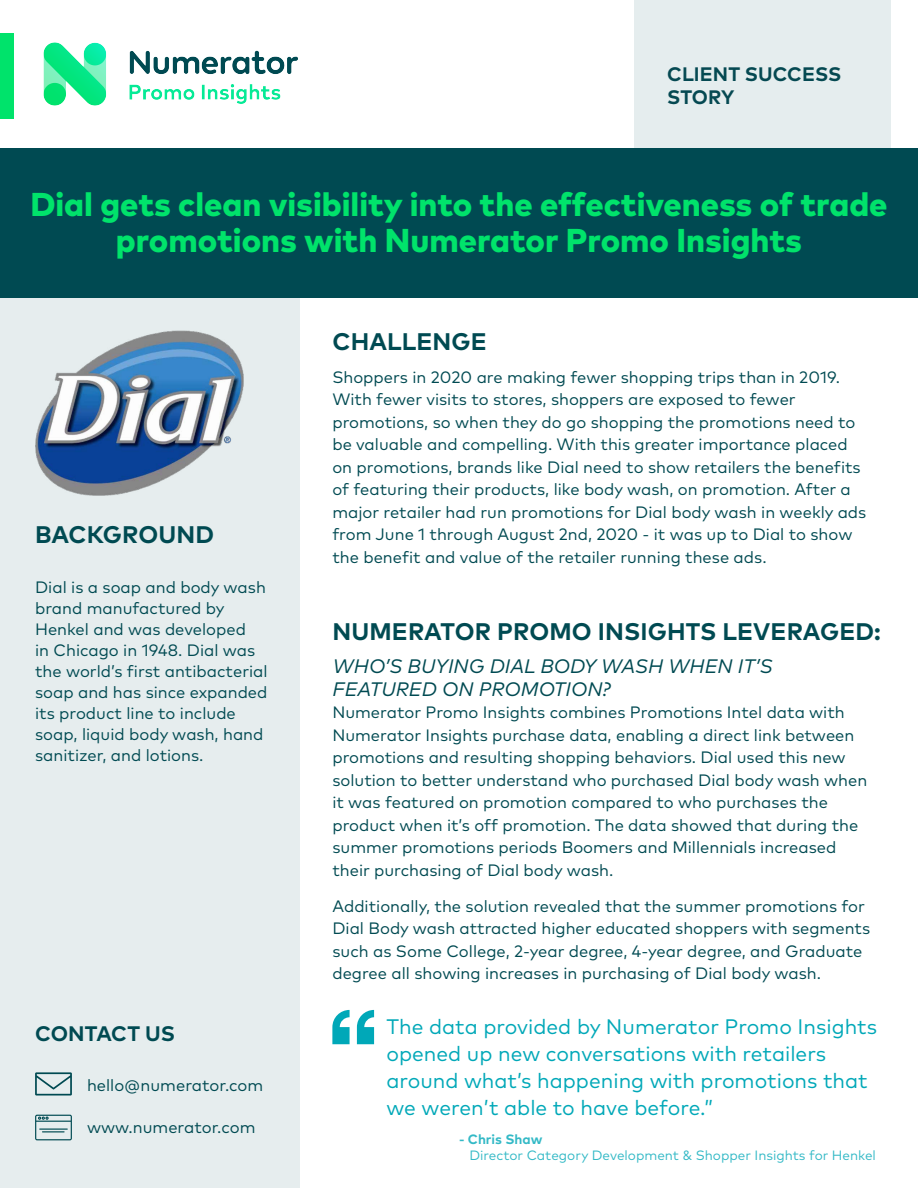
<style>
.page{position:relative;width:918px;height:1188px;background:#fff}
.page>*{position:absolute;margin:0;border:0;box-sizing:border-box;transform-origin:0 0}
.t1{font:800 33px/36px "Mark Pro";color:#00e36b;text-align:center}
.t2{font:700 24px "Mark Pro";letter-spacing:.005em;color:#004a52}
.t3{font:21px/27px "Mark Pro";color:#00a8b8}
.t4{font:700 21px "Mark Pro";letter-spacing:.005em;color:#004a52}
.t5{font:italic 19.5px/22.5px "Mark Pro";letter-spacing:.005em;color:#004a52}
.t6{font:700 19.5px/23.4px "Mark Pro";letter-spacing:.005em;color:#054952}
.t7{font:16.5px/22.5px "Mark Pro";color:#004a52}
.t8{font:13.5px "Mark Pro";color:#00a8b8}
.t9{font:700 13.5px "Mark Pro";color:#00a8b8}
</style>
<div class="page">
<div style="left:0;top:256px;width:300px;height:932px;background:#e6edee"></div>
<img style="left:35px;top:331px;width:209px;height:164px">
<div style="left:634px;top:0;width:257px;height:163px;background:#e5edee"></div>
<div style="left:0;top:148px;width:918px;height:150px;background:#004a52"></div>
<div style="left:0;top:34px;width:14px;height:85px;background:#00e36b"></div>
<svg style="left:35px;top:1072px;width:37px;height:24px"></svg>
<svg style="left:35px;top:1115px;width:37px;height:25px"></svg>
<img style="left:43px;top:43px;width:255px;height:63px">
<svg style="left:332px;top:1010px;width:42px;height:34px"></svg>
<p class="t6" style="left:667px;top:61px;width:176px">CLIENT SUCCESS<br>STORY</p>
<h1 class="t1" style="left:30px;top:184px;width:859px">Dial gets clean visibility into the effectiveness of trade promotions with Numerator Promo Insights</h1>
<h2 class="t2" style="left:35px;top:516px;width:180px">BACKGROUND</h2>
<p class="t7" style="left:35px;top:575px;width:234px;line-height:21px">Dial is a soap and body wash brand manufactured by<br>Henkel and was developed<br>in Chicago in 1948. Dial was the world’s first antibacterial soap and has since expanded its product line to include soap, liquid body wash, hand sanitizer, and lotions.</p>
<p class="t4" style="left:35px;top:1018px;width:141px">CONTACT US</p>
<p class="t7" style="left:87px;top:1072px;width:178px">hello@numerator.com</p>
<p class="t7" style="left:87px;top:1114px;width:170px">www.numerator.com</p>
<h2 class="t2" style="left:332px;top:323px;width:156px">CHALLENGE</h2>
<p class="t7" style="left:332px;top:364px;width:535px">Shoppers in 2020 are making fewer shopping trips than in 2019.<br>With fewer visits to stores, shoppers are exposed to fewer promotions, so when they do go shopping the promotions need to be valuable and compelling. With this greater importance placed on promotions, brands like Dial need to show retailers the benefits of featuring their products, like body wash, on promotion. After a major retailer had run promotions for Dial body wash in weekly ads from June 1 through August 2nd, 2020 - it was up to Dial to show the benefit and value of the retailer running these ads.</p>
<h2 class="t2" style="left:332px;top:613px;width:550px">NUMERATOR PROMO INSIGHTS LEVERAGED:</h2>
<p class="t5" style="left:332px;top:653px;width:442px">WHO’S BUYING DIAL BODY WASH WHEN IT’S<br>FEATURED ON PROMOTION?</p>
<p class="t7" style="left:332px;top:700px;width:536px">Numerator Promo Insights combines Promotions Intel data with Numerator Insights purchase data, enabling a direct link between promotions and resulting shopping behaviors. Dial used this new solution to better understand who purchased Dial body wash when it was featured on promotion compared to who purchases the product when it’s off promotion. The data showed that during the summer promotions periods Boomers and Millennials increased their purchasing of Dial body wash.</p>
<p class="t7" style="left:332px;top:893px;width:539px">Additionally, the solution revealed that the summer promotions for Dial Body wash attracted higher educated shoppers with segments such as Some College, 2-year degree, 4-year degree, and Graduate degree all showing increases in purchasing of Dial body wash.</p>
<p class="t3" style="left:386px;top:1011px;width:492px">The data provided by Numerator Promo Insights opened up new conversations with retailers around what’s happening with promotions that we weren’t able to have before.”</p>
<p class="t9" style="left:459px;top:1129px;width:85px">- Chris Shaw</p>
<p class="t8" style="left:469px;top:1146px;width:408px">Director Category Development &amp; Shopper Insights for Henkel</p>
</div>
